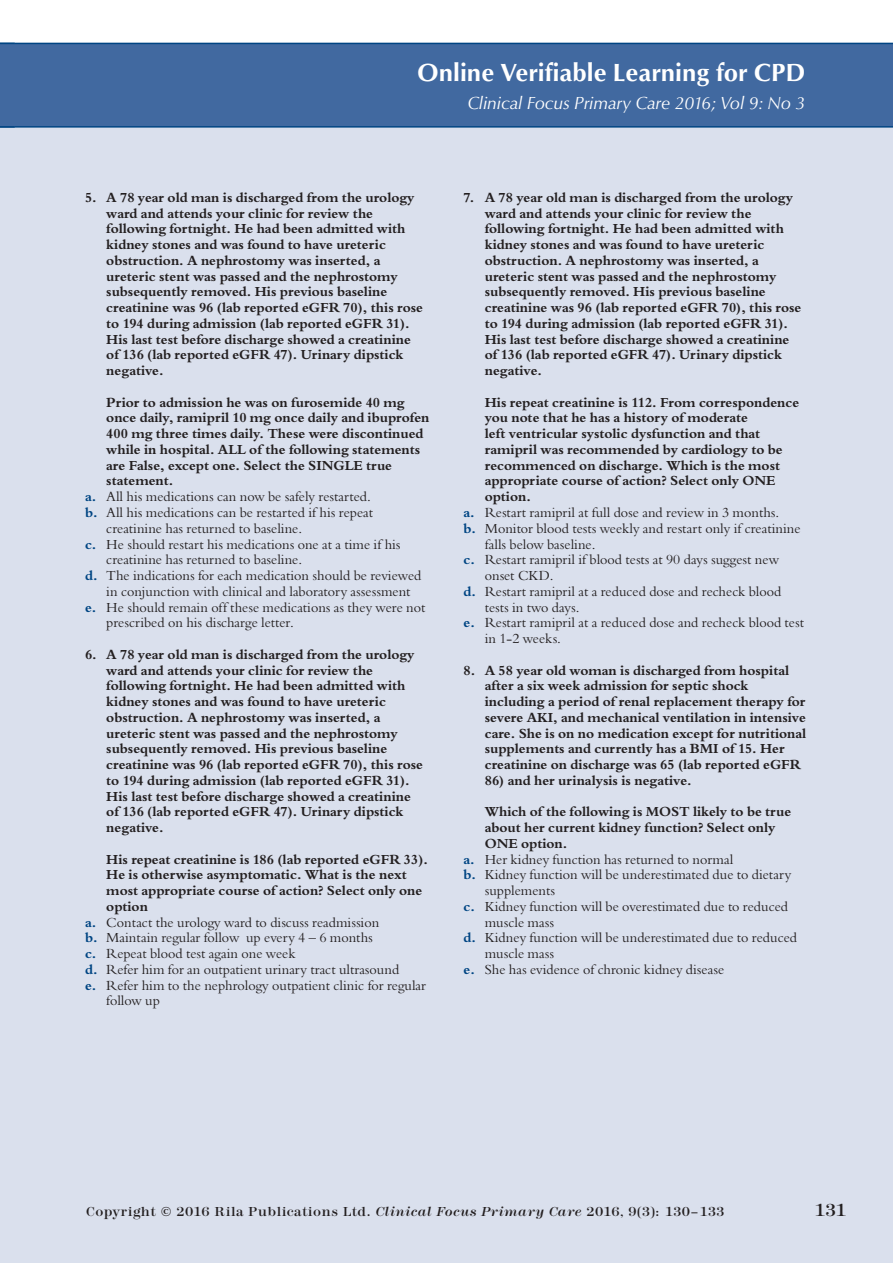
<style>
.page{position:relative;width:893px;height:1263px;background:#fff}
.page>*{position:absolute;margin:0;border:0;box-sizing:border-box;transform-origin:0 0}
.t1{font:700 25.5px "Opus";color:#fff}
.t2{font:italic 18px "Opus";color:#fff}
.Page{font:18px "Modern 216";color:#231f20}
.MCQ-H2{font:700 13.5px/15.8px "Bergamo";color:#231f20}
.t3{font:13.5px/15.8px "Bergamo";color:#231f20}
.Cabecalho{font:13.5px "Modern 216";letter-spacing:.03em;color:#231f20}
.s1{font-weight:700;color:#004583}
.s2{font-style:italic}
</style>
<div class="page">
<div style="left:0;top:108px;width:893px;height:1155px;background:#dae0ed"></div>
<div style="left:16px;top:43px;width:877px;height:85px;background:#4169a0"></div>
<svg style="left:0;top:43px;width:16px;height:85px"></svg>
<h1 class="t1" style="left:417px;top:58px;width:389px">Online Verifiable Learning for CPD</h1>
<h2 class="t2" style="left:467px;top:92px;width:339px">Clinical Focus Primary Care 2016; Vol 9: No 3</h2>
<p class="MCQ-H2" style="left:106px;top:190px;width:318px;text-indent:-21px">5. A 78 year old man is discharged from the urology ward and attends your clinic for review the following fortnight. He had been admitted with kidney stones and was found to have ureteric obstruction. A nephrostomy was inserted, a ureteric stent was passed and the nephrostomy subsequently removed. His previous baseline creatinine was 96 (lab reported eGFR 70), this rose to 194 during admission (lab reported eGFR 31).<br>His last test before discharge showed a creatinine of 136 (lab reported eGFR 47). Urinary dipstick negative.</p>
<p class="MCQ-H2" style="left:106px;top:394px;width:325px">Prior to admission he was on furosemide 40 mg once daily, ramipril 10 mg once daily and ibuprofen 400 mg three times daily. These were discontinued while in hospital. ALL of the following statements are False, except one. Select the SINGLE true statement.</p>
<p class="t3" style="left:85px;top:489px;width:287px"><span class="s1">a.</span> All his medications can now be safely restarted.</p>
<p class="t3" style="left:106px;top:505px;width:268px;text-indent:-21px"><span class="s1">b.</span> All his medications can be restarted if his repeat creatinine has returned to baseline.</p>
<p class="t3" style="left:106px;top:536px;width:296px;text-indent:-21px"><span class="s1">c.</span> He should restart his medications one at a time if his creatinine has returned to baseline.</p>
<p class="t3" style="left:106px;top:568px;width:317px;text-indent:-21px"><span class="s1">d.</span> The indications for each medication should be reviewed in conjunction with clinical and laboratory assessment</p>
<p class="t3" style="left:106px;top:599px;width:321px;text-indent:-21px"><span class="s1">e.</span> He should remain off these medications as they were not prescribed on his discharge letter.</p>
<p class="MCQ-H2" style="left:106px;top:646px;width:318px;text-indent:-21px">6. A 78 year old man is discharged from the urology ward and attends your clinic for review the following fortnight. He had been admitted with kidney stones and was found to have ureteric obstruction. A nephrostomy was inserted, a ureteric stent was passed and the nephrostomy subsequently removed. His previous baseline creatinine was 96 (lab reported eGFR 70), this rose to 194 during admission (lab reported eGFR 31).<br>His last test before discharge showed a creatinine of 136 (lab reported eGFR 47). Urinary dipstick negative.</p>
<p class="MCQ-H2" style="left:106px;top:851px;width:323px">His repeat creatinine is 186 (lab reported eGFR 33).<br>He is otherwise asymptomatic. What is the next most appropriate course of action? Select only one option</p>
<p class="t3" style="left:85px;top:914px;width:296px"><span class="s1">a.</span> Contact the urology ward to discuss readmission</p>
<p class="t3" style="left:85px;top:930px;width:289px"><span class="s1">b.</span> Maintain regular follow up every 4 – 6 months</p>
<p class="t3" style="left:85px;top:946px;width:212px"><span class="s1">c.</span> Repeat blood test again one week</p>
<p class="t3" style="left:85px;top:962px;width:316px"><span class="s1">d.</span> Refer him for an outpatient urinary tract ultrasound</p>
<p class="t3" style="left:106px;top:977px;width:321px;text-indent:-21px"><span class="s1">e.</span> Refer him to the nephrology outpatient clinic for regular follow up</p>
<p class="MCQ-H2" style="left:485px;top:190px;width:318px;text-indent:-21px">7. A 78 year old man is discharged from the urology ward and attends your clinic for review the following fortnight. He had been admitted with kidney stones and was found to have ureteric obstruction. A nephrostomy was inserted, a ureteric stent was passed and the nephrostomy subsequently removed. His previous baseline creatinine was 96 (lab reported eGFR 70), this rose to 194 during admission (lab reported eGFR 31).<br>His last test before discharge showed a creatinine of 136 (lab reported eGFR 47). Urinary dipstick negative.</p>
<p class="MCQ-H2" style="left:485px;top:394px;width:316px">His repeat creatinine is 112. From correspondence you note that he has a history of moderate<br>left ventricular systolic dysfunction and that ramipril was recommended by cardiology to be recommenced on discharge. Which is the most appropriate course of action? Select only ONE option.</p>
<p class="t3" style="left:463px;top:505px;width:317px"><span class="s1">a.</span> Restart ramipril at full dose and review in 3 months.</p>
<p class="t3" style="left:485px;top:521px;width:317px;text-indent:-21px"><span class="s1">b.</span> Monitor blood tests weekly and restart only if creatinine falls below baseline.</p>
<p class="t3" style="left:485px;top:552px;width:296px;text-indent:-21px"><span class="s1">c.</span> Restart ramipril if blood tests at 90 days suggest new onset CKD.</p>
<p class="t3" style="left:485px;top:584px;width:298px;text-indent:-21px"><span class="s1">d.</span> Restart ramipril at a reduced dose and recheck blood tests in two days.</p>
<p class="t3" style="left:485px;top:615px;width:321px;text-indent:-21px"><span class="s1">e.</span> Restart ramipril at a reduced dose and recheck blood test in 1-2 weeks.</p>
<p class="MCQ-H2" style="left:485px;top:662px;width:323px;text-indent:-21px">8. A 58 year old woman is discharged from hospital after a six week admission for septic shock including a period of renal replacement therapy for severe AKI, and mechanical ventilation in intensive care. She is on no medication except for nutritional supplements and currently has a BMI of 15. Her creatinine on discharge was 65 (lab reported eGFR</p>
<p class="MCQ-H2" style="left:485px;top:772px;width:208px">86) and her urinalysis is negative.</p>
<p class="MCQ-H2" style="left:485px;top:804px;width:308px">Which of the following is MOST likely to be true about her current kidney function? Select only<br>ONE option.</p>
<p class="t3" style="left:463px;top:851px;width:271px"><span class="s1">a.</span> Her kidney function has returned to normal</p>
<p class="t3" style="left:485px;top:867px;width:308px;text-indent:-21px"><span class="s1">b.</span> Kidney function will be underestimated due to dietary supplements</p>
<p class="t3" style="left:485px;top:899px;width:305px;text-indent:-21px"><span class="s1">c.</span> Kidney function will be overestimated due to reduced muscle mass</p>
<p class="t3" style="left:485px;top:930px;width:314px;text-indent:-21px"><span class="s1">d.</span> Kidney function will be underestimated due to reduced muscle mass</p>
<p class="t3" style="left:463px;top:962px;width:262px"><span class="s1">e.</span> She has evidence of chronic kidney disease</p>
<p class="Cabecalho" style="left:86px;top:1204px;width:640px">Copyright © 2016 Rila Publications Ltd. <span class="s2">Clinical Focus Primary Care</span> 2016, 9(3): 130–133</p>
<p class="Page" style="left:814px;top:1200px;width:35px">131</p>
</div>
